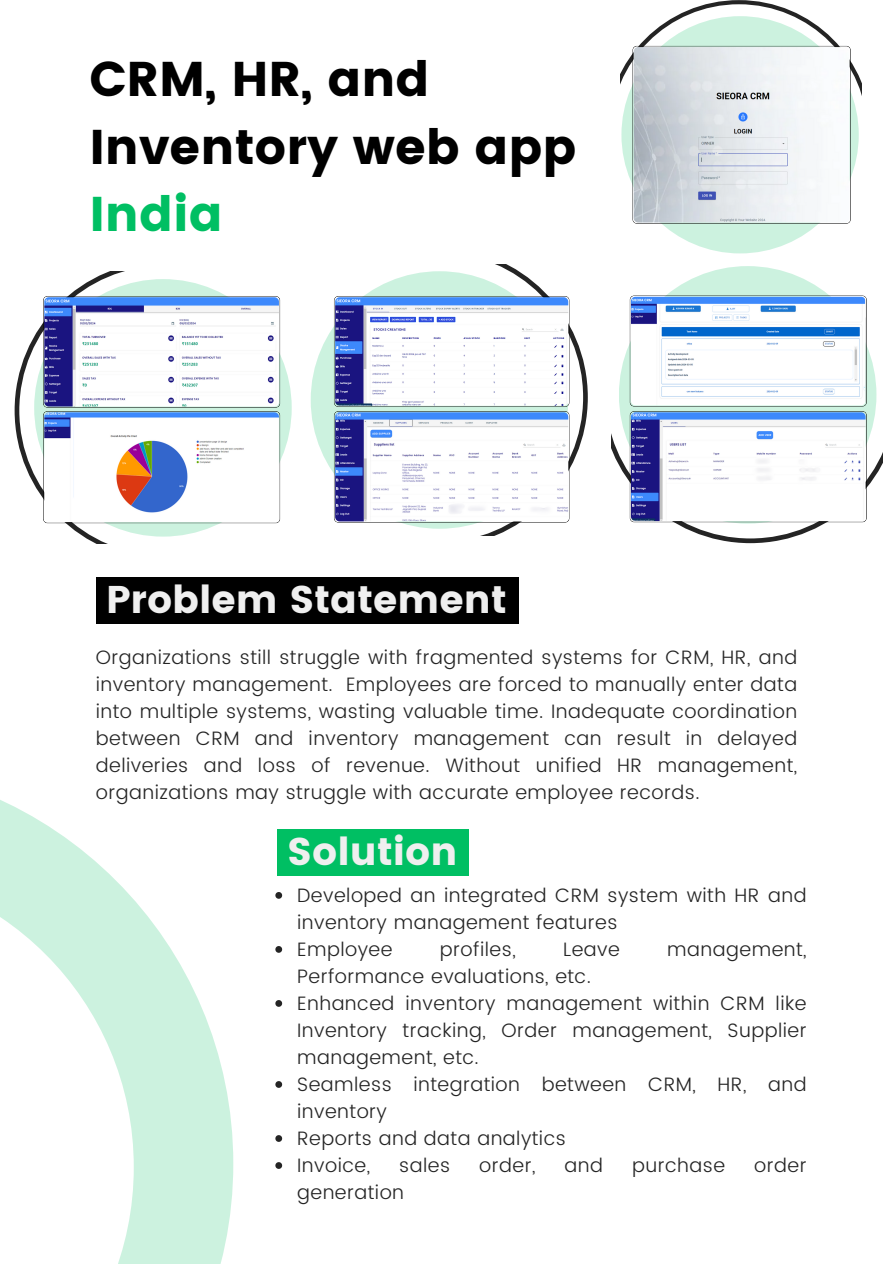
<style>
.page{position:relative;width:893px;height:1264px;background:#fff}
.page>*{position:absolute;margin:0;border:0;box-sizing:border-box;transform-origin:0 0}
.t1{font:48.75px/67.5px "Poppins";color:#000}
.t2{font:38.55px "Poppins";color:#efefef}
.t3{font:300 19.35px/27px "Poppins";letter-spacing:.025em;color:#242424;text-align:justify}
.s1{color:#00bf63}
</style>
<div class="page">
<div style="left:96px;top:577px;width:422px;height:47px;background:#000"></div>
<svg style="left:0;top:800px;width:233px;height:463px"></svg>
<div style="left:277px;top:829px;width:191px;height:46px;background:#00bf63"></div>
<div style="left:621px;top:16px;width:237px;height:237px;background:#ccf2df;border-radius:50%"></div>
<div style="left:311px;top:271px;width:257px;height:258px;background:#ccf2df;border-radius:50%"></div>
<svg style="left:611px;top:391px;width:271px;height:152px"></svg>
<div style="left:619px;top:266px;width:257px;height:257px;background:#ccf2df;border-radius:50%"></div>
<svg style="left:621px;top:0;width:240px;height:135px"></svg>
<img style="left:633px;top:47px;width:216px;height:175px;border-radius:4px">
<div style="left:632px;top:46px;width:218px;height:177px;border:1px solid #000;border-radius:4px"></div>
<svg style="left:15px;top:272px;width:265px;height:271px"></svg>
<svg style="left:334px;top:265px;width:253px;height:271px"></svg>
<img style="left:631px;top:412px;width:234px;height:109px;border-radius:4px">
<div style="left:629px;top:411px;width:237px;height:111px;border:1px solid #000;border-radius:4px"></div>
<img style="left:44px;top:412px;width:235px;height:110px;border-radius:4px">
<div style="left:43px;top:411px;width:237px;height:112px;border:1px solid #000;border-radius:4px"></div>
<img style="left:631px;top:297px;width:234px;height:108px;border-radius:4px">
<div style="left:629px;top:295px;width:237px;height:112px;border:1px solid #000;border-radius:4px"></div>
<svg style="left:275px;top:892px;width:7px;height:6px"></svg>
<svg style="left:275px;top:946px;width:7px;height:6px"></svg>
<svg style="left:275px;top:1000px;width:7px;height:6px"></svg>
<svg style="left:275px;top:1081px;width:7px;height:6px"></svg>
<svg style="left:275px;top:1135px;width:7px;height:6px"></svg>
<svg style="left:275px;top:1162px;width:7px;height:6px"></svg>
<p class="t1" style="left:89px;top:46px;width:488px">CRM, HR, and<br>Inventory web app<br><span class="s1">India</span></p>
<p class="t2" style="left:106px;top:577px;width:402px">Problem Statement</p>
<p class="t3" style="left:96px;top:644px;width:702px">Organizations still struggle with fragmented systems for CRM, HR, and inventory management. Employees are forced to manually enter data into multiple systems, wasting valuable time. Inadequate coordination between CRM and inventory management can result in delayed deliveries and loss of revenue. Without unified HR management, organizations may struggle with accurate employee records.</p>
<p class="t2" style="left:287px;top:828px;width:172px">Solution</p>
<p class="t3" style="left:297px;top:882px;width:511px">Developed an integrated CRM system with HR and inventory management features</p>
<p class="t3" style="left:297px;top:936px;width:97px">Employee</p>
<p class="t3" style="left:440px;top:936px;width:77px">profiles,</p>
<p class="t3" style="left:563px;top:936px;width:58px">Leave</p>
<p class="t3" style="left:667px;top:936px;width:141px">management,</p>
<p class="t3" style="left:297px;top:963px;width:295px">Performance evaluations, etc.</p>
<h2 class="t3" style="left:297px;top:990px;width:511px">Enhanced inventory management within CRM like Inventory tracking, Order management, Supplier management, etc.</h2>
<p class="t3" style="left:297px;top:1071px;width:511px">Seamless integration between CRM, HR, and inventory</p>
<p class="t3" style="left:297px;top:1125px;width:270px">Reports and data analytics</p>
<h2 class="t3" style="left:297px;top:1152px;width:74px">Invoice,</h2>
<h2 class="t3" style="left:399px;top:1152px;width:52px">sales</h2>
<h2 class="t3" style="left:479px;top:1152px;width:58px">order,</h2>
<h2 class="t3" style="left:564px;top:1152px;width:40px">and</h2>
<h2 class="t3" style="left:632px;top:1152px;width:94px">purchase</h2>
<h2 class="t3" style="left:754px;top:1152px;width:54px">order</h2>
<h2 class="t3" style="left:297px;top:1179px;width:108px">generation</h2>
</div>
